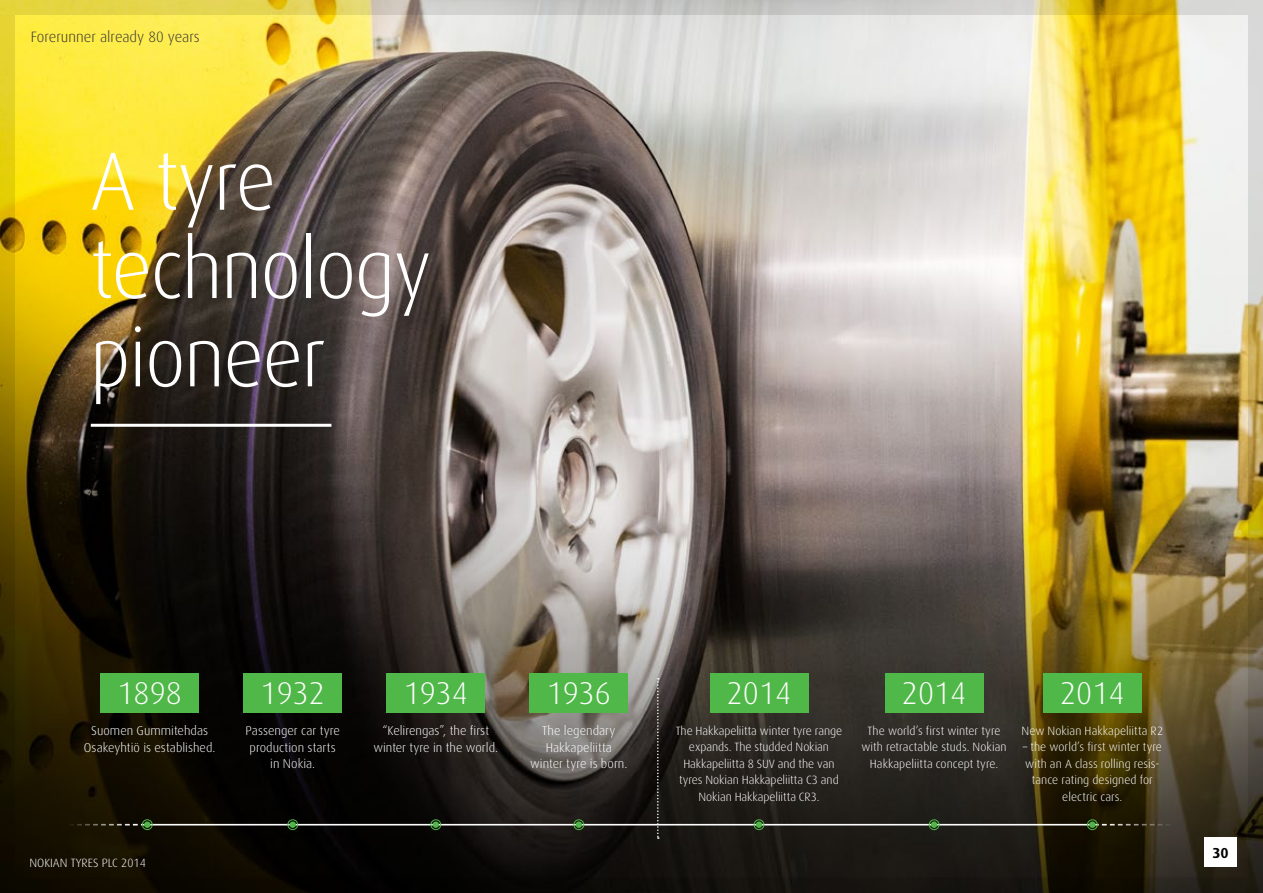
<style>
.page{position:relative;width:1263px;height:893px;background:#fff}
.page>*{position:absolute;margin:0;border:0;box-sizing:border-box;transform-origin:0 0}
.t1{font:300 82.8px/88.3px "Dax";letter-spacing:-.02em;color:#fff}
.t2{font:300 31.5px "Dax";color:#fff}
.t3{font:300 15px "Dax";color:#333}
.t4{font:700 14.55px "Dax";color:#000}
.t5{font:300 12.75px/16.5px "Dax";color:#fff;text-align:center}
.t6{font:300 12px/16.5px "Dax";color:#fff;text-align:center}
</style>
<div class="page">
<img style="left:0;top:0;width:1263px;height:893px">
<p class="t3" style="left:31px;top:28px;width:171px">Forerunner already 80 years</p>
<h1 class="t1" style="left:90px;top:138px;width:343px">A tyre technology pioneer</h1>
<h2 class="t2" style="left:118px;top:676px;width:66px">1898</h2>
<p class="t5" style="left:84px;top:723px;width:133px">Suomen Gummitehdas<br>Osakeyhtiö is established.</p>
<h2 class="t2" style="left:261px;top:676px;width:66px">1932</h2>
<p class="t5" style="left:246px;top:723px;width:96px">Passenger car tyre production starts in Nokia.</p>
<h2 class="t2" style="left:404px;top:676px;width:66px">1934</h2>
<p class="t5" style="left:373px;top:723px;width:126px">“Kelirengas”, the first winter tyre in the world.</p>
<h2 class="t2" style="left:547px;top:676px;width:66px">1936</h2>
<p class="t5" style="left:530px;top:723px;width:99px">The legendary<br>Hakkapeliitta winter tyre is born.</p>
<p class="t6" style="left:30px;top:855px;width:118px">NOKIAN TYRES PLC 2014</p>
<h2 class="t2" style="left:727px;top:676px;width:66px">2014</h2>
<h2 class="t2" style="left:902px;top:676px;width:66px">2014</h2>
<h2 class="t2" style="left:1060px;top:676px;width:66px">2014</h2>
<p class="t6" style="left:676px;top:722px;width:168px">The Hakkapeliitta winter tyre range expands. The studded Nokian<br>Hakkapeliitta 8 SUV and the van tyres Nokian Hakkapeliitta C3 and<br>Nokian Hakkapeliitta CR3.</p>
<p class="t6" style="left:861px;top:722px;width:147px">The world’s first winter tyre with retractable studs. Nokian<br>Hakkapeliitta concept tyre.</p>
<p class="t6" style="left:1021px;top:722px;width:143px">New Nokian Hakkapeliitta R2</p>
<p class="t6" style="left:1023px;top:739px;width:141px">– the world’s first winter tyre with an A class rolling resis&shy;tance rating designed for electric cars.</p>
<p class="t4" style="left:1212px;top:845px;width:18px">30</p>
</div>
